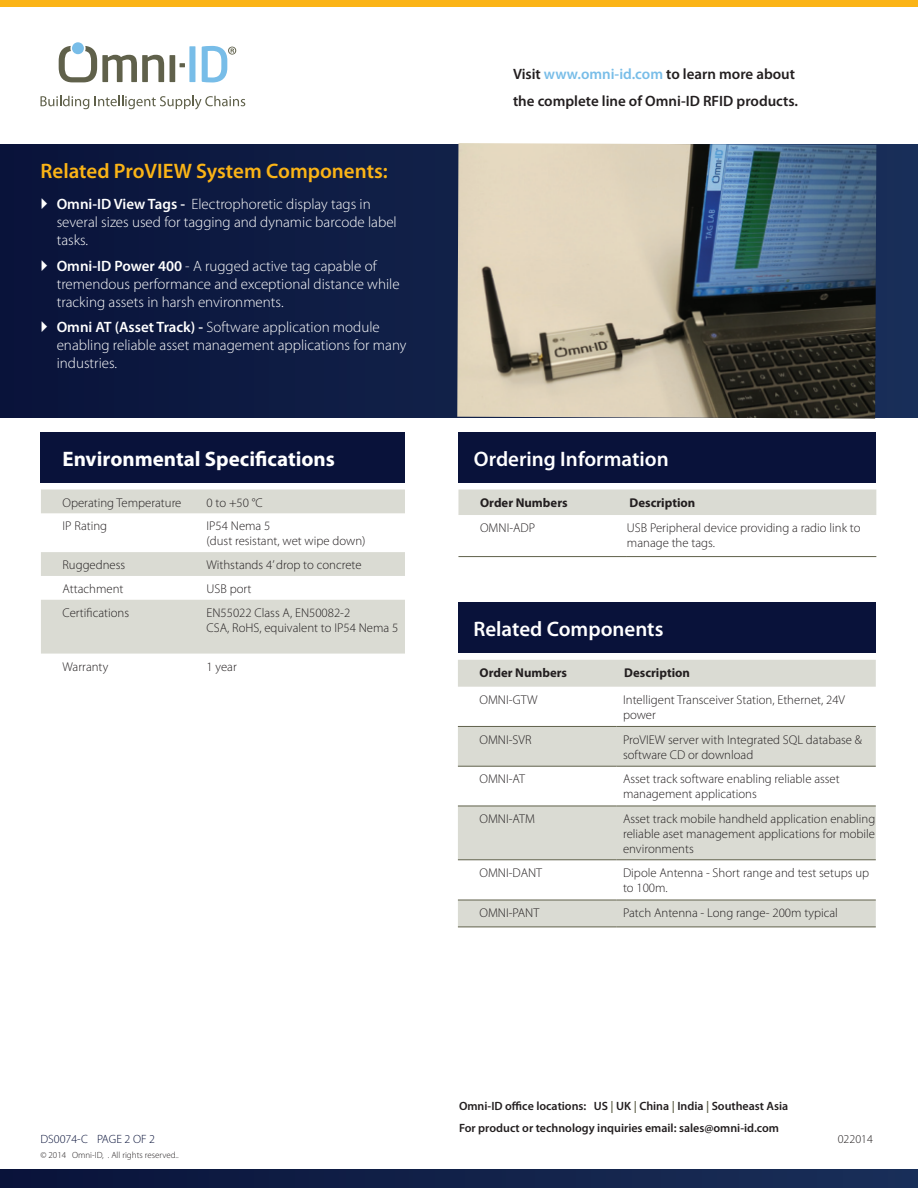
<style>
.page{position:relative;width:918px;height:1188px;background:#fff}
.page>*{position:absolute;margin:0;border:0;box-sizing:border-box;transform-origin:0 0}
.t1{font:600 21px "Myriad Pro";color:#fff}
.t2{font:600 21px "Myriad Pro";color:#fbb416}
.t3{font:700 21px "Myriad Pro";color:#fff}
.t4{font:300 15px/18px "Myriad Pro";color:#fff}
.t5{font:600 15px/27px "Myriad Pro";color:#231f20}
.t6{font:300 12.75px/15px "Myriad Pro";color:#231f20}
.t7{font:700 12.75px "Myriad Pro";color:#231f20}
.t8{font:600 12px/21.8px "Myriad Pro";color:#231f20}
.t9{font:300 12px "Myriad Pro";color:#09123a}
.t10{font:300 12px "Myriad Pro";color:#231f20}
.t11{font:300 9px "Myriad Pro";color:#231f20}
.s1{font-weight:600}
.s2{color:#78bde8}
.s3{color:#60614b}
</style>
<div class="page">
<svg style="left:59px;top:46px;width:105px;height:36px"></svg>
<div style="left:170px;top:55px;width:5px;height:27px;background:#60614b"></div>
<svg style="left:180px;top:63px;width:5px;height:4px"></svg>
<div style="left:189px;top:46px;width:6px;height:36px;background:#78bde8"></div>
<div style="left:72px;top:42px;width:12px;height:12px;background:#78bde8;border-radius:50%"></div>
<svg style="left:202px;top:46px;width:34px;height:36px"></svg>
<svg style="left:41px;top:96px;width:48px;height:13px"></svg>
<svg style="left:95px;top:96px;width:150px;height:13px"></svg>
<div style="left:0;top:0;width:918px;height:7px;background:#fbb416"></div>
<div style="left:0;top:1170px;width:918px;height:18px;background:linear-gradient(to right,#09133a,#1a2f59)"></div>
<svg style="left:0;top:144px;width:918px;height:274px;background:#0e1b43"></svg>
<img style="left:457px;top:143px;width:419px;height:276px">
<div style="left:41px;top:432px;width:364px;height:51px;background:#09123a"></div>
<svg style="left:41px;top:490px;width:364px;height:164px;fill:#dadbd3"></svg>
<div style="left:458px;top:432px;width:418px;height:51px;background:#09123a"></div>
<div style="left:458px;top:490px;width:418px;height:25px;background:#dadbd3"></div>
<hr style="left:458px;top:556px;width:169px;height:1px;background:#60614b">
<hr style="left:627px;top:556px;width:249px;height:1px;background:#60614b">
<div style="left:458px;top:602px;width:418px;height:51px;background:#09123a"></div>
<svg style="left:458px;top:660px;width:418px;height:267px;fill:#dadbd3"></svg>
<hr style="left:458px;top:726px;width:158px;height:1px;background:#60614b">
<hr style="left:616px;top:726px;width:260px;height:1px;background:#60614b">
<hr style="left:458px;top:766px;width:158px;height:1px;background:#60614b">
<hr style="left:616px;top:766px;width:260px;height:1px;background:#60614b">
<hr style="left:458px;top:806px;width:158px;height:1px;background:#60614b">
<hr style="left:616px;top:806px;width:260px;height:1px;background:#60614b">
<hr style="left:458px;top:860px;width:158px;height:1px;background:#60614b">
<hr style="left:616px;top:860px;width:260px;height:1px;background:#60614b">
<hr style="left:458px;top:900px;width:158px;height:1px;background:#60614b">
<hr style="left:616px;top:900px;width:260px;height:1px;background:#60614b">
<hr style="left:458px;top:927px;width:158px;height:1px;background:#60614b">
<hr style="left:616px;top:927px;width:260px;height:1px;background:#60614b">
<svg style="left:42px;top:198px;width:5px;height:11px"></svg>
<svg style="left:42px;top:260px;width:5px;height:11px"></svg>
<svg style="left:42px;top:321px;width:5px;height:11px"></svg>
<h1 class="t2" style="left:40px;top:157px;width:349px">Related ProVIEW System Components:</h1>
<p class="t4" style="left:57px;top:195px;width:342px"><span class="s1">Omni-ID View Tags -</span> Electrophoretic display tags in several sizes used for tagging and dynamic barcode label tasks.</p>
<p class="t4" style="left:57px;top:257px;width:345px"><span class="s1">Omni-ID Power 400</span> - A rugged active tag capable of tremendous performance and exceptional distance while tracking assets in harsh environments.</p>
<p class="t4" style="left:57px;top:318px;width:351px"><span class="s1">Omni AT (Asset Track) -</span> Software application module enabling reliable asset management applications for many industries.</p>
<h1 class="t3" style="left:63px;top:445px;width:274px">Environmental Specifications</h1>
<p class="t6" style="left:63px;top:495px;width:120px">Operating Temperature</p>
<p class="t6" style="left:207px;top:495px;width:58px">0 to +50 °C</p>
<p class="t6" style="left:63px;top:519px;width:46px">IP Rating</p>
<p class="t6" style="left:207px;top:519px;width:161px">IP54 Nema 5<br>(dust resistant, wet wipe down)</p>
<p class="t6" style="left:63px;top:557px;width:64px">Ruggedness</p>
<p class="t6" style="left:207px;top:557px;width:157px">Withstands 4’ drop to concrete</p>
<p class="t6" style="left:63px;top:581px;width:62px">Attachment</p>
<p class="t6" style="left:207px;top:581px;width:46px">USB port</p>
<p class="t6" style="left:63px;top:605px;width:68px">Certifications</p>
<p class="t6" style="left:207px;top:605px;width:193px">EN55022 Class A, EN50082-2<br>CSA, RoHS, equivalent to IP54 Nema 5</p>
<p class="t6" style="left:63px;top:659px;width:47px">Warranty</p>
<p class="t6" style="left:207px;top:659px;width:32px">1 year</p>
<p class="t5" style="left:513px;top:60px;width:287px">Visit <span class="s2">www.omni-id.com</span> to learn more about the complete line of Omni-ID RFID products.</p>
<h1 class="t1" style="left:474px;top:445px;width:196px">Ordering Information</h1>
<p class="t7" style="left:480px;top:494px;width:89px">Order Numbers</p>
<p class="t7" style="left:630px;top:494px;width:67px">Description</p>
<p class="t6" style="left:480px;top:520px;width:57px">OMNI-ADP</p>
<p class="t6" style="left:627px;top:520px;width:235px">USB Peripheral device providing a radio link to manage the tags.</p>
<h1 class="t1" style="left:473px;top:615px;width:192px">Related Components</h1>
<p class="t7" style="left:480px;top:664px;width:89px">Order Numbers</p>
<p class="t7" style="left:624px;top:664px;width:67px">Description</p>
<p class="t6" style="left:480px;top:692px;width:60px">OMNI-GTW</p>
<p class="t6" style="left:623px;top:692px;width:224px">Intelligent Transceiver Station, Ethernet, 24V power</p>
<p class="t6" style="left:480px;top:732px;width:53px">OMNI-SVR</p>
<p class="t6" style="left:623px;top:732px;width:241px">ProVIEW server with Integrated SQL database &amp; software CD or download</p>
<p class="t6" style="left:480px;top:771px;width:47px">OMNI-AT</p>
<p class="t6" style="left:623px;top:771px;width:218px">Asset track software enabling reliable asset management applications</p>
<p class="t6" style="left:480px;top:811px;width:57px">OMNI-ATM</p>
<p class="t6" style="left:623px;top:811px;width:254px;text-align:justify">Asset track mobile handheld application enabling reliable aset management applications for mobile environments</p>
<p class="t6" style="left:480px;top:865px;width:64px">OMNI-DANT</p>
<p class="t6" style="left:623px;top:865px;width:248px">Dipole Antenna - Short range and test setups up to 100m.</p>
<p class="t6" style="left:480px;top:905px;width:61px">OMNI-PANT</p>
<p class="t6" style="left:623px;top:905px;width:216px">Patch Antenna - Long range- 200m typical</p>
<p class="t8" style="left:459px;top:1095px;width:331px">Omni-ID office locations: US <span class="s3">|</span> UK <span class="s3">|</span> China <span class="s3">|</span> India <span class="s3">|</span> Southeast Asia<br>For product or technology inquiries email: sales@omni-id.com</p>
<p class="t9" style="left:40px;top:1132px;width:116px">DS0074-C PAGE 2 OF 2</p>
<p class="t10" style="left:838px;top:1132px;width:37px">022014</p>
<p class="t11" style="left:40px;top:1150px;width:140px">© 2014 Omni-ID, . All rights reserved..</p>
</div>
